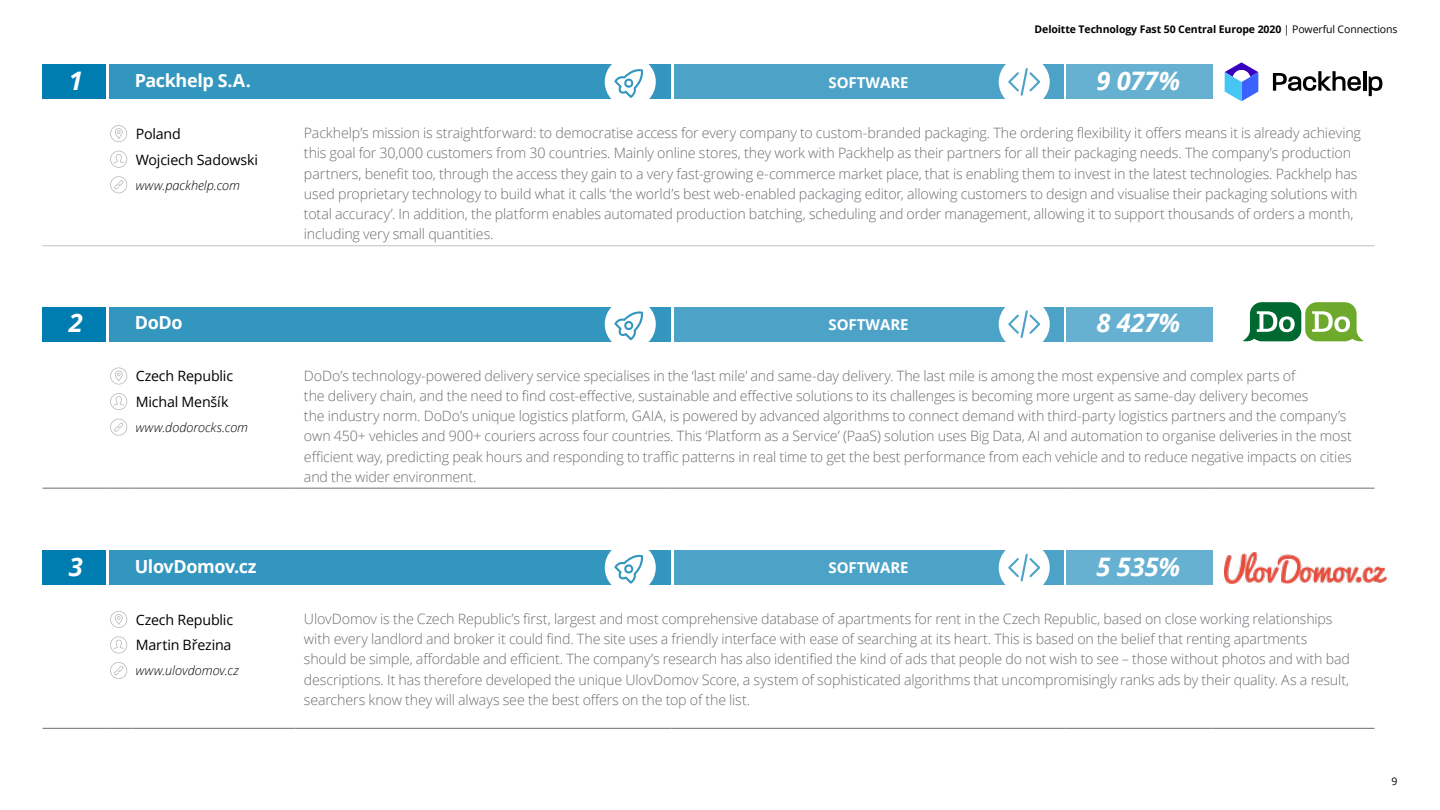
<style>
.page{position:relative;width:1440px;height:810px;background:#fff}
.page>*{position:absolute;margin:0;border:0;box-sizing:border-box;transform-origin:0 0}
.t1{font:italic 700 25.5px "Open Sans";color:#fff}
.t2{font:700 18px "Open Sans";letter-spacing:-.02em;color:#fff}
.t3{font:700 15px "Open Sans";color:#fff}
.t4{font:300 14.25px/20.2px "Open Sans";letter-spacing:-.01em;color:#6a6d71}
.t5{font:14.25px "Open Sans";letter-spacing:-.01em;color:#000}
.t6{font:italic 300 12.75px "Open Sans";color:#000}
.t7{font:700 10.5px "Open Sans";letter-spacing:-.01em;color:#000}
.t8{font:10.5px "Open Sans";color:#000}
.s1{font-weight:400}
</style>
<div class="page">
<div style="left:43px;top:551px;width:63px;height:34px;background:#007db0"></div>
<div style="left:109px;top:551px;width:562px;height:34px;background:#3396bf"></div>
<div style="left:674px;top:551px;width:389px;height:34px;background:#4da3c7"></div>
<div style="left:1066px;top:551px;width:147px;height:34px;background:#66b0d1"></div>
<svg style="left:999px;top:550px;width:51px;height:35px;background:#deeef4"></svg>
<svg style="left:605px;top:550px;width:51px;height:35px"></svg>
<hr style="left:295px;top:728px;width:376px;height:1px;background:#6a6d71">
<hr style="left:671px;top:728px;width:393px;height:1px;background:#6a6d71">
<hr style="left:1064px;top:728px;width:149px;height:1px;background:#6a6d71">
<hr style="left:1213px;top:728px;width:162px;height:1px;background:#6a6d71">
<hr style="left:43px;top:728px;width:66px;height:1px;background:#6a6d71">
<svg style="left:109px;top:728px;width:22px;height:1px"></svg>
<hr style="left:131px;top:728px;width:164px;height:1px;background:#6a6d71">
<svg style="left:110px;top:611px;width:17px;height:17px"></svg>
<svg style="left:110px;top:636px;width:17px;height:17px"></svg>
<svg style="left:110px;top:662px;width:17px;height:17px"></svg>
<div style="left:43px;top:307px;width:63px;height:34px;background:#007db0"></div>
<div style="left:109px;top:307px;width:562px;height:34px;background:#3396bf"></div>
<div style="left:674px;top:307px;width:389px;height:34px;background:#4da3c7"></div>
<div style="left:1066px;top:307px;width:147px;height:34px;background:#66b0d1"></div>
<svg style="left:999px;top:307px;width:51px;height:35px;background:#deeef4"></svg>
<svg style="left:605px;top:307px;width:51px;height:35px"></svg>
<hr style="left:295px;top:488px;width:376px;height:1px;background:#6a6d71">
<hr style="left:671px;top:488px;width:393px;height:1px;background:#6a6d71">
<hr style="left:1064px;top:488px;width:149px;height:1px;background:#6a6d71">
<hr style="left:1213px;top:488px;width:162px;height:1px;background:#6a6d71">
<hr style="left:43px;top:488px;width:66px;height:1px;background:#6a6d71">
<svg style="left:109px;top:488px;width:22px;height:1px"></svg>
<hr style="left:131px;top:488px;width:164px;height:1px;background:#6a6d71">
<svg style="left:110px;top:368px;width:17px;height:17px"></svg>
<svg style="left:110px;top:393px;width:17px;height:17px"></svg>
<svg style="left:110px;top:419px;width:17px;height:17px"></svg>
<div style="left:43px;top:65px;width:63px;height:34px;background:#007db0"></div>
<div style="left:109px;top:65px;width:562px;height:34px;background:#3396bf"></div>
<div style="left:674px;top:65px;width:389px;height:34px;background:#4da3c7"></div>
<div style="left:1066px;top:65px;width:147px;height:34px;background:#66b0d1"></div>
<svg style="left:999px;top:64px;width:51px;height:35px;background:#deeef4"></svg>
<svg style="left:605px;top:64px;width:51px;height:35px"></svg>
<hr style="left:295px;top:246px;width:376px;height:1px;background:#bfc0c1">
<hr style="left:671px;top:246px;width:393px;height:1px;background:#bfc0c1">
<hr style="left:1064px;top:246px;width:149px;height:1px;background:#bfc0c1">
<hr style="left:1213px;top:246px;width:162px;height:1px;background:#bfc0c1">
<hr style="left:43px;top:246px;width:66px;height:1px;background:#bfc0c1">
<svg style="left:109px;top:246px;width:22px;height:1px"></svg>
<hr style="left:131px;top:246px;width:164px;height:1px;background:#bfc0c1">
<svg style="left:110px;top:125px;width:17px;height:17px"></svg>
<svg style="left:110px;top:151px;width:17px;height:17px"></svg>
<svg style="left:110px;top:176px;width:17px;height:17px"></svg>
<img style="left:1225px;top:553px;width:162px;height:30px">
<svg style="left:1243px;top:302px;width:121px;height:40px"></svg>
<svg style="left:1225px;top:62px;width:33px;height:39px"></svg>
<svg style="left:1273px;top:71px;width:88px;height:20px"></svg>
<hr style="left:1363px;top:71px;width:3px;height:20px;background:#000">
<svg style="left:1369px;top:76px;width:13px;height:20px"></svg>
<p class="t7" style="left:1035px;top:22px;width:364px">Deloitte Technology Fast 50 Central Europe 2020 <span class="s1">| Powerful Connections</span></p>
<h1 class="t1" style="left:69px;top:63px;width:16px">1</h1>
<p class="t2" style="left:135px;top:68px;width:118px">Packhelp S.A.</p>
<p class="t3" style="left:828px;top:72px;width:82px">SOFTWARE</p>
<h1 class="t1" style="left:1097px;top:63px;width:85px">9 077%</h1>
<p class="t5" style="left:136px;top:124px;width:47px">Poland</p>
<p class="t4" style="left:304px;top:122px;width:1059px">Packhelp’s mission is straightforward: to democratise access for every company to custom-branded packaging. The ordering flexibility it offers means it is already achieving this goal for 30,000 customers from 30 countries. Mainly online stores, they work with Packhelp as their partners for all their packaging needs. The company’s production partners, benefit too, through the access they gain to a very fast-growing e-commerce market place, that is enabling them to invest in the latest technologies. Packhelp has used proprietary technology to build what it calls ‘the world’s best web-enabled packaging editor, allowing customers to design and visualise their packaging solutions with total accuracy’. In addition, the platform enables automated production batching, scheduling and order management, allowing it to support thousands of orders a month, including very small quantities.</p>
<p class="t5" style="left:136px;top:150px;width:124px">Wojciech Sadowski</p>
<p class="t6" style="left:136px;top:176px;width:106px">www.packhelp.com</p>
<h1 class="t1" style="left:69px;top:305px;width:16px">2</h1>
<p class="t2" style="left:135px;top:310px;width:49px">DoDo</p>
<p class="t3" style="left:828px;top:314px;width:82px">SOFTWARE</p>
<h1 class="t1" style="left:1097px;top:305px;width:85px">8 427%</h1>
<p class="t5" style="left:136px;top:367px;width:99px">Czech Republic</p>
<p class="t4" style="left:304px;top:365px;width:1049px">DoDo’s technology-powered delivery service specialises in the ‘last mile’ and same-day delivery. The last mile is among the most expensive and complex parts of<br>the delivery chain, and the need to find cost-effective, sustainable and effective solutions to its challenges is becoming more urgent as same-day delivery becomes<br>the industry norm. DoDo’s unique logistics platform, GAIA, is powered by advanced algorithms to connect demand with third-party logistics partners and the company’s own 450+ vehicles and 900+ couriers across four countries. This ‘Platform as a Service’ (PaaS) solution uses Big Data, AI and automation to organise deliveries in the most efficient way, predicting peak hours and responding to traffic patterns in real time to get the best performance from each vehicle and to reduce negative impacts on cities and the wider environment.</p>
<p class="t5" style="left:136px;top:392px;width:94px">Michal Menšík</p>
<p class="t6" style="left:136px;top:419px;width:114px">www.dodorocks.com</p>
<h1 class="t1" style="left:69px;top:548px;width:16px">3</h1>
<p class="t2" style="left:135px;top:554px;width:123px">UlovDomov.cz</p>
<p class="t3" style="left:828px;top:557px;width:82px">SOFTWARE</p>
<h1 class="t1" style="left:1097px;top:548px;width:85px">5 535%</h1>
<p class="t5" style="left:136px;top:610px;width:99px">Czech Republic</p>
<p class="t4" style="left:304px;top:608px;width:1048px">UlovDomov is the Czech Republic’s first, largest and most comprehensive database of apartments for rent in the Czech Republic, based on close working relationships with every landlord and broker it could find. The site uses a friendly interface with ease of searching at its heart. This is based on the belief that renting apartments should be simple, affordable and efficient. The company’s research has also identified the kind of ads that people do not wish to see – those without photos and with bad descriptions. It has therefore developed the unique UlovDomov Score, a system of sophisticated algorithms that uncompromisingly ranks ads by their quality. As a result, searchers know they will always see the best offers on the top of the list.</p>
<p class="t5" style="left:136px;top:635px;width:97px">Martin Březina</p>
<p class="t6" style="left:136px;top:662px;width:105px">www.ulovdomov.cz</p>
<p class="t8" style="left:1391px;top:774px;width:8px">9</p>
</div>
